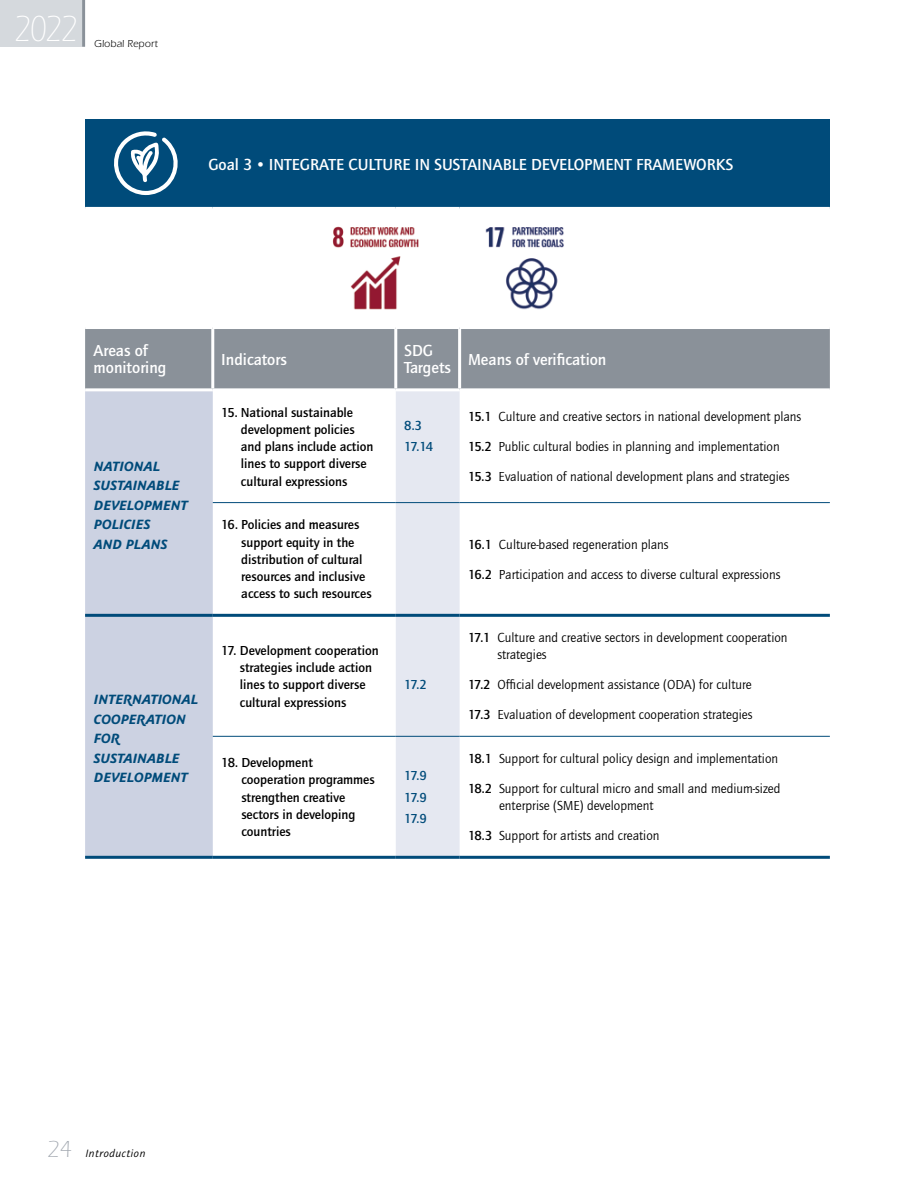
<style>
.page{position:relative;width:915px;height:1191px;background:#fff}
.page>*{position:absolute;margin:0;border:0;box-sizing:border-box;transform-origin:0 0}
.t1{font:300 37.5px "ITC Eras Std";color:#fff;scale:.85 1}
.t2{font:300 24px "ITC Eras Std";color:#a1a7af}
.t3{font:500 16.5px/16.5px "Quay Sans ITC Std";color:#fff}
.t4{font:italic 700 15px/19.5px "Graublau Sans";letter-spacing:-.02em;color:#004b7a}
.t5{font:13.5px/17.2px "Quay Sans ITC Std";color:#000}
.t6{font:500 13.5px/17.2px "Quay Sans ITC Std";color:#000}
.t7{font:500 13.5px/21.5px "Quay Sans ITC Std";letter-spacing:-.09em;color:#004b7a}
.t8{font:italic 12px "Graublau Sans";letter-spacing:.015em;color:#000}
.t9{font:10.5px "ITC Eras Std";letter-spacing:.02em;color:#000}
.s1{font-weight:500}
</style>
<div class="page">
<div style="left:0;top:0;width:82px;height:47px;background:#d5d9dd"></div>
<hr style="left:82px;top:0;width:3px;height:47px;background:#8a9199">
<div style="left:85px;top:119px;width:744px;height:89px;background:#004b7a"></div>
<div style="left:85px;top:329px;width:744px;height:59px;background:#8a9199"></div>
<div style="left:85px;top:391px;width:128px;height:464px;background:#ccd2e2"></div>
<div style="left:395px;top:391px;width:64px;height:464px;background:#e5e8f1"></div>
<hr style="left:213px;top:502px;width:182px;height:1px;background:#004b7a">
<hr style="left:395px;top:502px;width:64px;height:1px;background:#004b7a">
<hr style="left:459px;top:502px;width:370px;height:1px;background:#004b7a">
<hr style="left:213px;top:736px;width:182px;height:1px;background:#004b7a">
<hr style="left:395px;top:736px;width:64px;height:1px;background:#004b7a">
<hr style="left:459px;top:736px;width:370px;height:1px;background:#004b7a">
<hr style="left:85px;top:614px;width:128px;height:3px;background:#004b7a">
<hr style="left:213px;top:614px;width:182px;height:3px;background:#004b7a">
<hr style="left:395px;top:614px;width:64px;height:3px;background:#004b7a">
<hr style="left:459px;top:614px;width:370px;height:3px;background:#004b7a">
<hr style="left:85px;top:855px;width:128px;height:3px;background:#004b7a">
<hr style="left:213px;top:855px;width:182px;height:3px;background:#004b7a">
<hr style="left:395px;top:855px;width:64px;height:3px;background:#004b7a">
<hr style="left:459px;top:855px;width:370px;height:3px;background:#004b7a">
<hr style="left:85px;top:207px;width:128px;height:3px;background:#fff">
<hr style="left:213px;top:207px;width:182px;height:3px;background:#fff">
<hr style="left:395px;top:207px;width:64px;height:3px;background:#fff">
<hr style="left:459px;top:207px;width:370px;height:3px;background:#fff">
<hr style="left:211px;top:329px;width:3px;height:59px;background:#fff">
<hr style="left:394px;top:329px;width:3px;height:59px;background:#fff">
<hr style="left:458px;top:329px;width:3px;height:59px;background:#fff">
<svg style="left:114px;top:131px;width:64px;height:64px"></svg>
<img style="left:332px;top:226px;width:87px;height:84px">
<img style="left:485px;top:227px;width:79px;height:83px">
<h1 class="t1" style="left:14px;top:9px;width:77px">2022</h1>
<p class="t9" style="left:94px;top:38px;width:65px">Global Report</p>
<p class="t3" style="left:208px;top:156px;width:526px">Goal 3 • INTEGRATE CULTURE IN SUSTAINABLE DEVELOPMENT FRAMEWORKS</p>
<p class="t3" style="left:94px;top:342px;width:74px">Areas of monitoring</p>
<p class="t3" style="left:221px;top:351px;width:67px">Indicators</p>
<p class="t3" style="left:404px;top:342px;width:48px">SDG<br>Targets</p>
<p class="t3" style="left:468px;top:351px;width:140px">Means of verification</p>
<p class="t4" style="left:94px;top:456px;width:96px">NATIONAL<br>SUSTAINABLE<br>DEVELOPMENT<br>POLICIES<br>AND PLANS</p>
<p class="t4" style="left:94px;top:689px;width:106px">INTERNATIONAL<br>COOPERATION<br>FOR<br>SUSTAINABLE<br>DEVELOPMENT</p>
<p class="t6" style="left:241px;top:403px;width:134px;text-indent:-20px">15. National sustainable development policies and plans include action lines to support diverse cultural expressions</p>
<p class="t6" style="left:241px;top:516px;width:132px;text-indent:-20px">16. Policies and measures support equity in the distribution of cultural resources and inclusive access to such resources</p>
<p class="t6" style="left:240px;top:641px;width:140px;text-indent:-19px">17. Development cooperation strategies include action lines to support diverse cultural expressions</p>
<p class="t6" style="left:241px;top:754px;width:135px;text-indent:-20px">18. Development cooperation programmes strengthen creative sectors in developing countries</p>
<p class="t7" style="left:404px;top:414px;width:30px">8.3<br>17.14</p>
<p class="t7" style="left:404px;top:674px;width:24px">17.2</p>
<p class="t7" style="left:404px;top:765px;width:24px;text-align:justify">17.9<br>17.9<br>17.9</p>
<p class="t5" style="left:468px;top:408px;width:335px"><span class="s1">15.1</span> Culture and creative sectors in national development plans</p>
<p class="t5" style="left:468px;top:438px;width:313px"><span class="s1">15.2</span> Public cultural bodies in planning and implementation</p>
<p class="t5" style="left:468px;top:468px;width:323px"><span class="s1">15.3</span> Evaluation of national development plans and strategies</p>
<p class="t5" style="left:468px;top:535px;width:202px"><span class="s1">16.1</span> Culture-based regeneration plans</p>
<p class="t5" style="left:468px;top:566px;width:314px"><span class="s1">16.2</span> Participation and access to diverse cultural expressions</p>
<p class="t5" style="left:497px;top:629px;width:291px;text-indent:-29px"><span class="s1">17.1</span> Culture and creative sectors in development cooperation strategies</p>
<p class="t5" style="left:468px;top:676px;width:285px"><span class="s1">17.2</span> Official development assistance (ODA) for culture</p>
<p class="t5" style="left:468px;top:706px;width:286px"><span class="s1">17.3</span> Evaluation of development cooperation strategies</p>
<p class="t5" style="left:468px;top:750px;width:311px"><span class="s1">18.1</span> Support for cultural policy design and implementation</p>
<p class="t5" style="left:499px;top:780px;width:283px;text-indent:-31px"><span class="s1">18.2</span> Support for cultural micro and small and medium-sized enterprise (SME) development</p>
<p class="t5" style="left:468px;top:827px;width:193px"><span class="s1">18.3</span> Support for artists and creation</p>
<p class="t2" style="left:47px;top:1135px;width:27px">24</p>
<p class="t8" style="left:85px;top:1145px;width:62px">Introduction</p>
</div>
